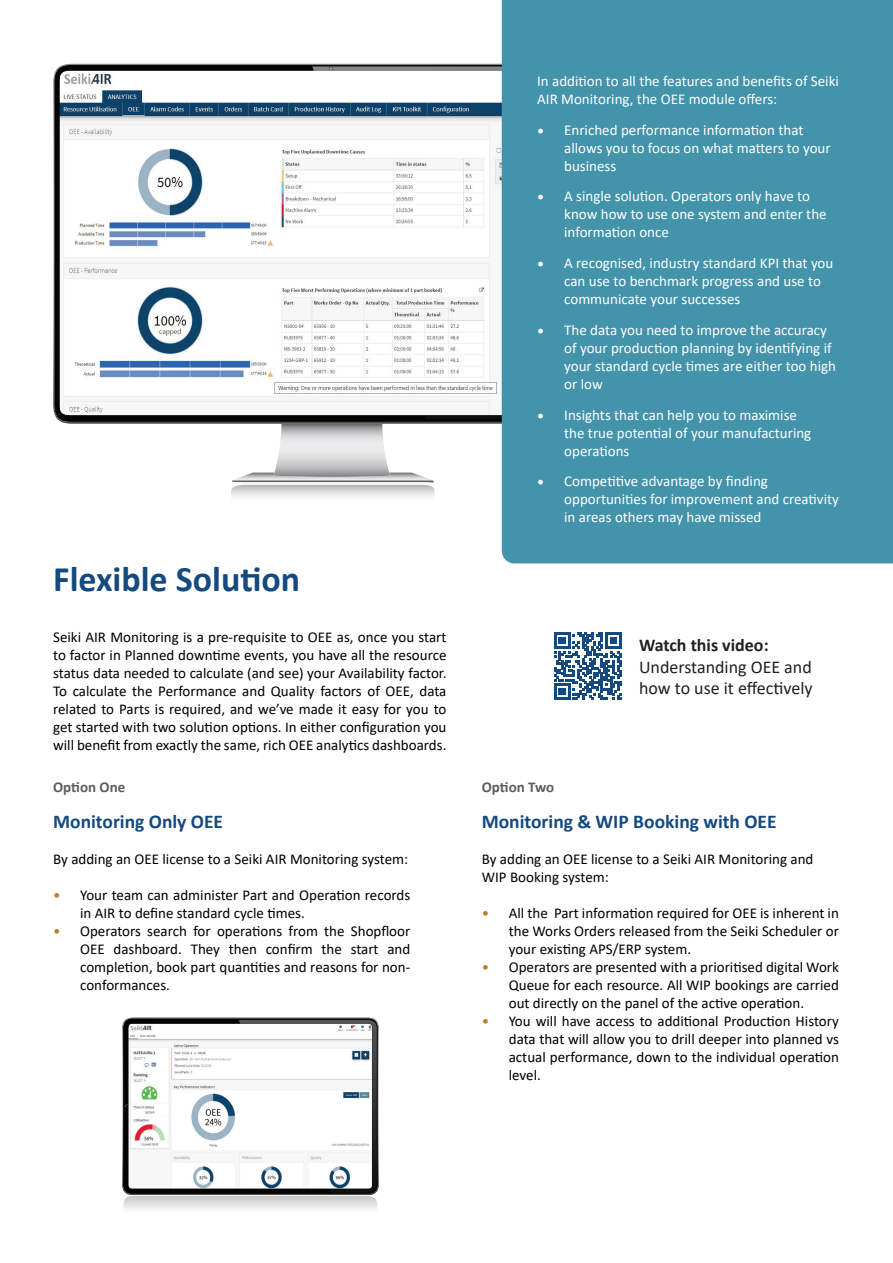
<style>
.page{position:relative;width:893px;height:1263px;background:#fff}
.page>*{position:absolute;margin:0;border:0;box-sizing:border-box;transform-origin:0 0}
.t1{font:700 36px "Calibri";color:#144a7f}
.t2{font:700 19.5px "Calibri";color:#144a7f}
.t3{font:18px/21.6px "Calibri";color:#231f20}
.t4{font:700 18px "Calibri";color:#231f20}
.t5{font:15px/18px "Calibri";color:#000;text-align:justify}
.t6{font:15px/18px "Calibri";color:#fff}
.t7{font:700 15px "Calibri";color:#5d5d5d}
.s1{color:#ba7e2b}
.s2{font-family:"Minion Pro";font-size:18px}
</style>
<div class="page">
<svg style="left:231px;top:424px;width:204px;height:73px"></svg>
<svg style="left:54px;top:65px;width:448px;height:357px;background:#1d1e1c"></svg>
<svg style="left:329px;top:67px;width:4px;height:4px"></svg>
<img style="left:59px;top:71px;width:443px;height:344px">
<svg style="left:554px;top:632px;width:68px;height:68px"></svg>
<div style="left:502px;top:0;width:391px;height:563px;background:#4393aa"></div>
<svg style="left:123px;top:1019px;width:255px;height:191px;background:#787978"></svg>
<img style="left:129px;top:1024px;width:243px;height:164px">
<h1 class="t1" style="left:53px;top:553px;width:249px">Flexible Solution</h1>
<p class="t5" style="left:53px;top:628px;width:395px">Seiki AIR Monitoring is a pre-requisite to OEE as, once you start to factor in Planned downtime events, you have all the resource status data needed to calculate (and see) your Availability factor.<br>To calculate the Performance and Quality factors of OEE, data related to Parts is required, and we’ve made it easy for you to get started with two solution options. In either configuration you will benefit from exactly the same, rich OEE analytics dashboards.</p>
<p class="t7" style="left:53px;top:776px;width:74px">Option One</p>
<h2 class="t2" style="left:53px;top:808px;width:171px">Monitoring Only OEE</h2>
<p class="t5" style="left:53px;top:850px;width:356px">By adding an OEE license to a Seiki AIR Monitoring system:</p>
<p class="t5" style="left:80px;top:886px;width:332px;text-indent:-27px"><span class="s1">•</span> Your team can administer Part and Operation records in AIR to define standard cycle times.</p>
<p class="t5" style="left:80px;top:922px;width:332px;text-indent:-27px"><span class="s1">•</span> Operators search for operations from the Shopfloor OEE dashboard. They then confirm the start and completion, book part quantities and reasons for non&shy;conformances.</p>
<p class="t6" style="left:537px;top:72px;width:303px">In addition to all the features and benefits of Seiki<br>AIR Monitoring, the OEE module offers:</p>
<p class="t6" style="left:564px;top:120px;width:268px;text-indent:-27px"><span class="s2">•</span> Enriched performance information that allows you to focus on what matters to your business</p>
<p class="t6" style="left:564px;top:187px;width:264px;text-indent:-27px"><span class="s2">•</span> A single solution. Operators only have to know how to use one system and enter the information once</p>
<p class="t6" style="left:564px;top:254px;width:271px;text-indent:-27px"><span class="s2">•</span> A recognised, industry standard KPI that you can use to benchmark progress and use to communicate your successes</p>
<p class="t6" style="left:564px;top:321px;width:273px;text-indent:-27px"><span class="s2">•</span> The data you need to improve the accuracy of your production planning by identifying if your standard cycle times are either too high or low</p>
<p class="t6" style="left:564px;top:405px;width:249px;text-indent:-27px"><span class="s2">•</span> Insights that can help you to maximise the true potential of your manufacturing operations</p>
<p class="t6" style="left:564px;top:472px;width:276px;text-indent:-27px"><span class="s2">•</span> Competitive advantage by finding opportunities for improvement and creativity in areas others may have missed</p>
<p class="t4" style="left:639px;top:632px;width:131px">Watch this video:</p>
<p class="t3" style="left:639px;top:656px;width:175px">Understanding OEE and how to use it effectively</p>
<p class="t7" style="left:482px;top:776px;width:74px">Option Two</p>
<h2 class="t2" style="left:482px;top:808px;width:296px">Monitoring &amp; WIP Booking with OEE</h2>
<p class="t5" style="left:482px;top:850px;width:333px">By adding an OEE license to a Seiki AIR Monitoring and<br>WIP Booking system:</p>
<p class="t5" style="left:509px;top:904px;width:332px;text-indent:-27px"><span class="s1">•</span> All the Part information required for OEE is inherent in the Works Orders released from the Seiki Scheduler or your existing APS/ERP system.</p>
<p class="t5" style="left:509px;top:958px;width:332px;text-indent:-27px"><span class="s1">•</span> Operators are presented with a prioritised digital Work Queue for each resource. All WIP bookings are carried out directly on the panel of the active operation.</p>
<p class="t5" style="left:509px;top:1012px;width:332px;text-indent:-27px"><span class="s1">•</span> You will have access to additional Production History data that will allow you to drill deeper into planned vs actual performance, down to the individual operation level.</p>
</div>
